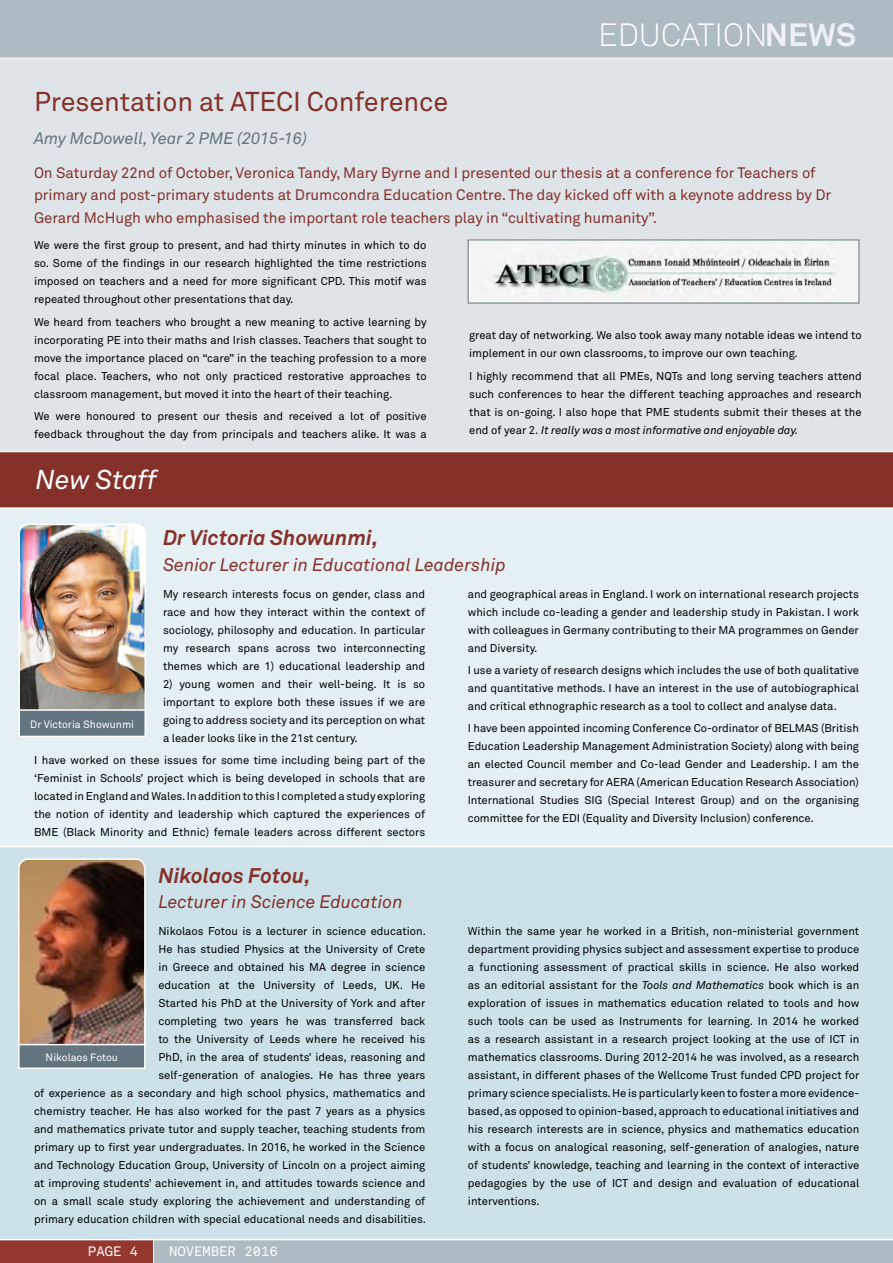
<style>
.page{position:relative;width:893px;height:1263px;background:#fff}
.page>*{position:absolute;margin:0;border:0;box-sizing:border-box;transform-origin:0 0}
.t1{font:300 31.8px "Akkurat";color:#fff}
.t2{font:27px "Akkurat";letter-spacing:-.005em;color:#85312a}
.t3{font:italic 27px "Akkurat";letter-spacing:-.005em;color:#fff}
.t4{font:italic 700 21px "Akkurat";color:#85312a}
.t5{font:italic 18px "Akkurat";color:#85312a}
.t6{font:italic 16.5px "Akkurat";letter-spacing:-.005em;color:#63757e}
.t7{font:15px/22.5px "Akkurat";letter-spacing:-.005em;color:#85312a}
.t8{font:13.5px "Akkurat Mono";color:#fff}
.t9{font:11.25px/18px "Akkurat";color:#000;text-align:justify}
.t10{font:10.5px "Akkurat";color:#fff}
.s1{font-weight:700;color:#eff0f7}
.s2{font-style:italic}
</style>
<div class="page">
<div style="left:0;top:847px;width:893px;height:392px;background:#cce2e8"></div>
<div style="left:0;top:509px;width:893px;height:337px;background:#e5f0f4"></div>
<div style="left:154px;top:1239px;width:739px;height:24px;background:#aebbc2"></div>
<div style="left:0;top:58px;width:893px;height:393px;background:#dee4e7"></div>
<img style="left:470px;top:242px;width:387px;height:59px">
<div style="left:0;top:452px;width:893px;height:56px;background:#85312a"></div>
<div style="left:18px;top:1004px;width:128px;height:65px;background:#63757e;border:2px solid #fff"></div>
<img style="left:17px;top:857px;width:129px;height:189px">
<div style="left:18px;top:675px;width:128px;height:62px;background:#63757e;border:2px solid #fff"></div>
<img style="left:18px;top:523px;width:129px;height:188px">
<div style="left:0;top:1239px;width:153px;height:24px;background:#94372f"></div>
<div style="left:0;top:0;width:893px;height:58px;background:#aebbc2"></div>
<hr style="left:0;top:1239px;width:893px;height:1px;background:#fff">
<h2 class="t2" style="left:34px;top:84px;width:416px">Presentation at ATECI Conference</h2>
<h3 class="t6" style="left:34px;top:128px;width:274px">Amy McDowell, Year 2 PME (2015-16)</h3>
<h1 class="t1" style="left:598px;top:15px;width:259px">EDUCATION<span class="s1">NEWS</span></h1>
<p class="t7" style="left:34px;top:161px;width:799px">On Saturday 22nd of October, Veronica Tandy, Mary Byrne and I presented our thesis at a conference for Teachers of primary and post-primary students at Drumcondra Education Centre. The day kicked off with a keynote address by Dr<br>Gerard McHugh who emphasised the important role teachers play in “cultivating humanity”.</p>
<p class="t9" style="left:34px;top:236px;width:394px">We were the first group to present, and had thirty minutes in which to do so. Some of the findings in our research highlighted the time restrictions imposed on teachers and a need for more significant CPD. This motif was repeated throughout other presentations that day.</p>
<p class="t9" style="left:34px;top:312px;width:394px">We heard from teachers who brought a new meaning to active learning by incorporating PE into their maths and Irish classes. Teachers that sought to move the importance placed on “care” in the teaching profession to a more focal place. Teachers, who not only practiced restorative approaches to classroom management, but moved it into the heart of their teaching.</p>
<p class="t9" style="left:34px;top:407px;width:394px">We were honoured to present our thesis and received a lot of positive feedback throughout the day from principals and teachers alike. It was a</p>
<p class="t9" style="left:469px;top:326px;width:394px">great day of networking. We also took away many notable ideas we intend to implement in our own classrooms, to improve our own teaching.</p>
<p class="t9" style="left:469px;top:366px;width:394px">I highly recommend that all PMEs, NQTs and long serving teachers attend such conferences to hear the different teaching approaches and research that is on-going. I also hope that PME students submit their theses at the end of year 2. <span class="s2">It really was a most informative and enjoyable day.</span></p>
<h2 class="t3" style="left:35px;top:463px;width:123px">New Staff</h2>
<h3 class="t4" style="left:163px;top:525px;width:217px">Dr Victoria Showunmi,</h3>
<h3 class="t5" style="left:163px;top:553px;width:345px">Senior Lecturer in Educational Leadership</h3>
<p class="t9" style="left:163px;top:584px;width:264px">My research interests focus on gender, class and race and how they interact within the context of sociology, philosophy and education. In particular my research spans across two interconnecting themes which are 1) educational leadership and</p>
<p class="t9" style="left:163px;top:674px;width:264px">2) young women and their well-being. It is so important to explore both these issues if we are going to address society and its perception on what a leader looks like in the 21st century.</p>
<p class="t9" style="left:34px;top:751px;width:393px">I have worked on these issues for some time including being part of the ‘Feminist in Schools’ project which is being developed in schools that are located in England and Wales. In addition to this I completed a study exploring the notion of identity and leadership which captured the experiences of BME (Black Minority and Ethnic) female leaders across different sectors</p>
<p class="t9" style="left:468px;top:584px;width:393px">and geographical areas in England. I work on international research projects which include co-leading a gender and leadership study in Pakistan. I work with colleagues in Germany contributing to their MA programmes on Gender and Diversity.</p>
<p class="t9" style="left:468px;top:661px;width:393px">I use a variety of research designs which includes the use of both qualitative and quantitative methods. I have an interest in the use of autobiographical and critical ethnographic research as a tool to collect and analyse data.</p>
<p class="t9" style="left:468px;top:719px;width:393px">I have been appointed incoming Conference Co-ordinator of BELMAS (British Education Leadership Management Administration Society) along with being an elected Council member and Co-lead Gender and Leadership. I am the treasurer and secretary for AERA (American Education Research Association)<br>International Studies SIG (Special Interest Group) and on the organising committee for the EDI (Equality and Diversity Inclusion) conference.</p>
<p class="t10" style="left:30px;top:718px;width:105px">Dr Victoria Showunmi</p>
<h3 class="t4" style="left:158px;top:862px;width:154px">Nikolaos Fotou,</h3>
<h3 class="t5" style="left:158px;top:890px;width:246px">Lecturer in Science Education</h3>
<p class="t9" style="left:34px;top:921px;width:393px;text-align:right">Nikolaos Fotou is a lecturer in science education.<br>He has studied Physics at the University of Crete<br>in Greece and obtained his MA degree in science<br>education at the University of Leeds, UK. He<br>Started his PhD at the University of York and after<br>completing two years he was transferred back<br>to the University of Leeds where he received his<br>PhD, in the area of students’ ideas, reasoning and<br>self-generation of analogies. He has three years<br>of experience as a secondary and high school physics, mathematics and chemistry teacher. He has also worked for the past 7 years as a physics and mathematics private tutor and supply teacher, teaching students from primary up to first year undergraduates. In 2016, he worked in the Science and Technology Education Group, University of Lincoln on a project aiming at improving students’ achievement in, and attitudes towards science and on a small scale study exploring the achievement and understanding of primary education children with special educational needs and disabilities.</p>
<p class="t9" style="left:468px;top:921px;width:393px">Within the same year he worked in a British, non-ministerial government department providing physics subject and assessment expertise to produce a functioning assessment of practical skills in science. He also worked as an editorial assistant for the <span class="s2">Tools and Mathematics</span> book which is an exploration of issues in mathematics education related to tools and how such tools can be used as Instruments for learning. In 2014 he worked as a research assistant in a research project looking at the use of ICT in mathematics classrooms. During 2012-2014 he was involved, as a research assistant, in different phases of the Wellcome Trust funded CPD project for primary science specialists. He is particularly keen to foster a more evidence&shy;based, as opposed to opinion-based, approach to educational initiatives and his research interests are in science, physics and mathematics education with a focus on analogical reasoning, self-generation of analogies, nature of students’ knowledge, teaching and learning in the context of interactive pedagogies by the use of ICT and design and evaluation of educational interventions.</p>
<p class="t10" style="left:46px;top:1050px;width:74px">Nikolaos Fotou</p>
<p class="t8" style="left:88px;top:1243px;width:52px">PAGE 4</p>
<p class="t8" style="left:169px;top:1243px;width:110px">NOVEMBER 2016</p>
</div>
